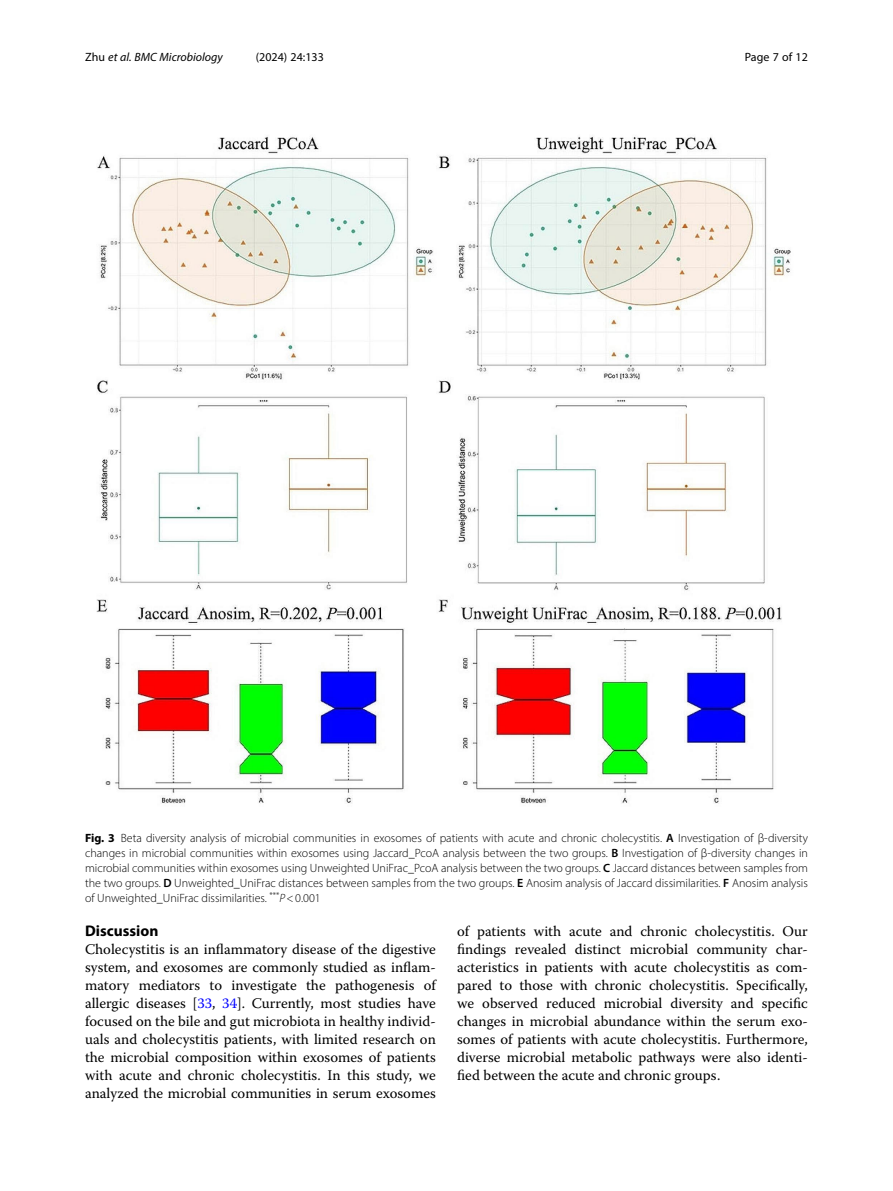
<style>
.page{position:relative;width:893px;height:1191px;background:#fff}
.page>*{position:absolute;margin:0;border:0;box-sizing:border-box;transform-origin:0 0}
.Head_1{font:700 15.45px "Myriad Pro";color:#000}
.Body_Text{font:14.7px/18px "Warnock Pro";color:#000;text-align:justify}
.Figure_Caption{font:300 12px/15px "Myriad Pro";color:#000;text-align:justify}
.t1{font:italic 12px "Myriad Pro";color:#000}
.t2{font:12px "Myriad Pro";color:#000}
.s1{font-style:normal}
.s2{font-weight:700}
.s3{font-weight:600}
.s4{font-style:italic}
.s5{color:#00f}
</style>
<div class="page">
<img style="left:96px;top:136px;width:695px;height:668px">
<p class="t1" style="left:85px;top:50px;width:139px"><span class="s1">Zhu</span> et al. BMC Microbiology</p>
<p class="t2" style="left:256px;top:50px;width:70px">(2024) 24:133</p>
<p class="t2" style="left:745px;top:50px;width:65px">Page 7 of 12</p>
<p class="Figure_Caption" style="left:85px;top:830px;width:724px"><span class="s2">Fig. 3</span> Beta diversity analysis of microbial communities in exosomes of patients with acute and chronic cholecystitis. <span class="s3">A</span> Investigation of β-diversity changes in microbial communities within exosomes using Jaccard_PcoA analysis between the two groups. <span class="s3">B</span> Investigation of β-diversity changes in microbial communities within exosomes using Unweighted UniFrac_PcoA analysis between the two groups. <span class="s3">C</span> Jaccard distances between samples from the two groups. <span class="s3">D</span> Unweighted_UniFrac distances between samples from the two groups. <span class="s3">E</span> Anosim analysis of Jaccard dissimilarities. <span class="s3">F</span> Anosim analysis of Unweighted_UniFrac dissimilarities. <sup>***</sup><span class="s4">P</span>&lt;0.001</p>
<p class="Head_1" style="left:85px;top:921px;width:75px">Discussion</p>
<p class="Body_Text" style="left:85px;top:940px;width:352px">Cholecystitis is an inflammatory disease of the digestive system, and exosomes are commonly studied as inflam&shy;matory mediators to investigate the pathogenesis of allergic diseases [<span class="s5">33</span>, <span class="s5">34</span>]. Currently, most studies have focused on the bile and gut microbiota in healthy individ&shy;uals and cholecystitis patients, with limited research on the microbial composition within exosomes of patients with acute and chronic cholecystitis. In this study, we analyzed the microbial communities in serum exosomes</p>
<p class="Body_Text" style="left:457px;top:922px;width:352px">of patients with acute and chronic cholecystitis. Our findings revealed distinct microbial community char&shy;acteristics in patients with acute cholecystitis as com&shy;pared to those with chronic cholecystitis. Specifically, we observed reduced microbial diversity and specific changes in microbial abundance within the serum exo&shy;somes of patients with acute cholecystitis. Furthermore, diverse microbial metabolic pathways were also identi&shy;fied between the acute and chronic groups.</p>
</div>
